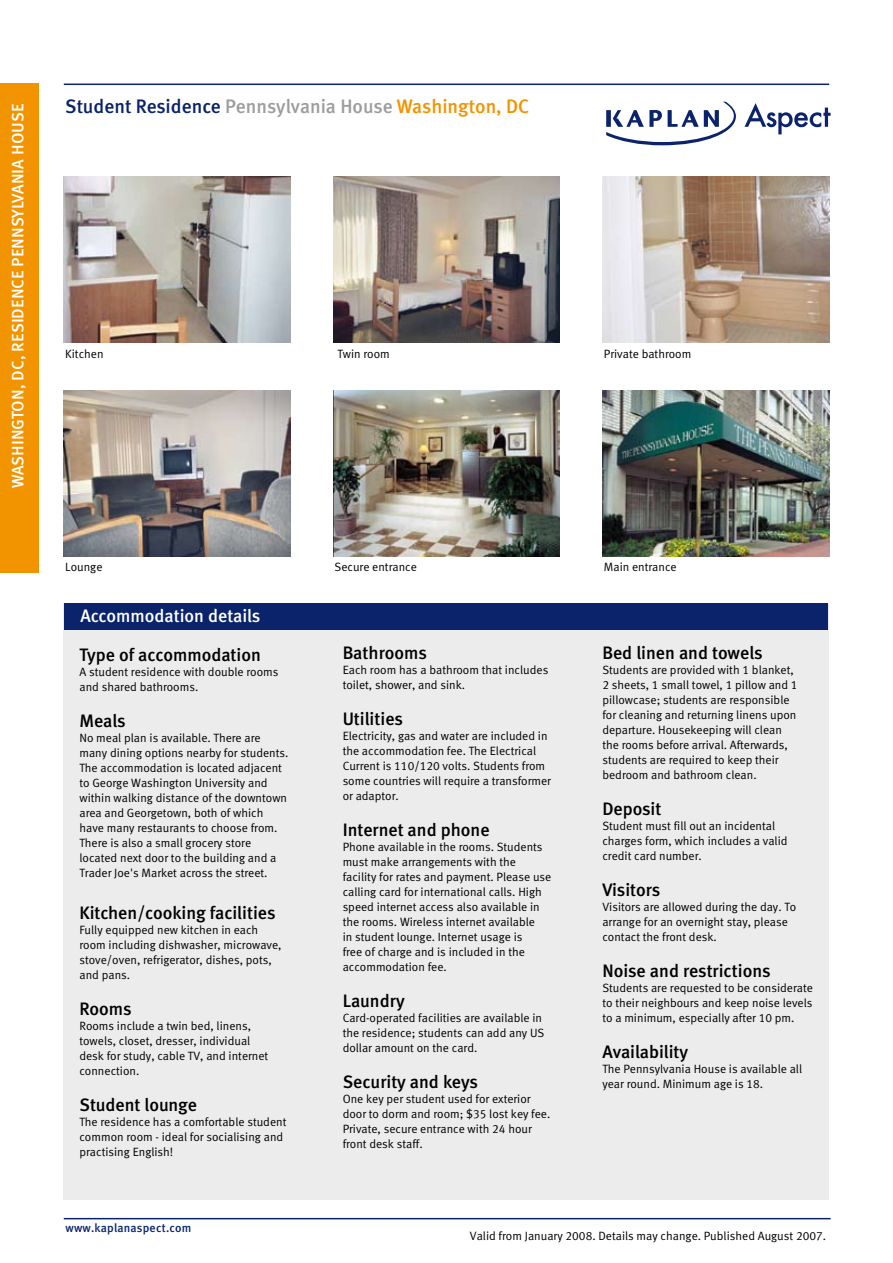
<style>
.page{position:relative;width:893px;height:1263px;background:#fff}
.page>*{position:absolute;margin:0;border:0;box-sizing:border-box;transform-origin:0 0}
.t1{font:19.5px "Meta Medium LF";color:#9c9d9f}
.t2{font:18px "Meta Medium LF";color:#000}
.t3{font:18px "Meta Medium LF";color:#fff}
.t4{font:16.5px "Meta Medium LF Caps";color:#fff}
.t5{font:12px/15px "Meta Normal LF";color:#000}
.t6{font:12px "Meta Medium LF";letter-spacing:.02em;color:#0a236b}
.s1{color:#0a236b}
.s2{color:#f29400}
</style>
<div class="page">
<div style="left:64px;top:603px;width:765px;height:596px;background:#ececed"></div>
<img style="left:602px;top:176px;width:227px;height:166px">
<img style="left:333px;top:176px;width:227px;height:166px">
<img style="left:64px;top:176px;width:227px;height:166px">
<hr style="left:64px;top:84px;width:765px;height:1px;background:#0a236b">
<div style="left:65px;top:603px;width:763px;height:27px;background:#0a236b"></div>
<img style="left:602px;top:390px;width:227px;height:166px">
<img style="left:333px;top:390px;width:227px;height:166px">
<img style="left:64px;top:390px;width:227px;height:166px">
<svg style="left:744px;top:103px;width:87px;height:31px"></svg>
<svg style="left:606px;top:102px;width:130px;height:43px"></svg>
<div style="left:0;top:83px;width:38px;height:490px;background:#f29400"></div>
<hr style="left:64px;top:1218px;width:767px;height:1px;background:#0a236b">
<h3 class="t4" style="left:8px;top:488px;width:386px;rotate:-90deg">Washington, DC, residence Pennsylvania house</h3>
<h1 class="t1" style="left:65px;top:95px;width:466px"><span class="s1">Student Residence</span> Pennsylvania House <span class="s2">Washington, DC</span></h1>
<p class="t5" style="left:65px;top:346px;width:40px">Kitchen</p>
<p class="t5" style="left:337px;top:346px;width:54px">Twin room</p>
<p class="t5" style="left:604px;top:346px;width:89px">Private bathroom</p>
<p class="t5" style="left:65px;top:559px;width:39px">Lounge</p>
<p class="t5" style="left:335px;top:559px;width:84px">Secure entrance</p>
<p class="t5" style="left:604px;top:559px;width:74px">Main entrance</p>
<h2 class="t3" style="left:80px;top:606px;width:182px">Accommodation details</h2>
<h2 class="t2" style="left:79px;top:644px;width:183px">Type of accommodation</h2>
<p class="t5" style="left:79px;top:664px;width:200px">A student residence with double rooms and shared bathrooms.</p>
<h2 class="t2" style="left:79px;top:710px;width:48px">Meals</h2>
<p class="t5" style="left:79px;top:730px;width:211px">No meal plan is available. There are many dining options nearby for students.<br>The accommodation is located adjacent to George Washington University and within walking distance of the downtown area and Georgetown, both of which have many restaurants to choose from.<br>There is also a small grocery store located next door to the building and a Trader Joe's Market across the street.</p>
<h2 class="t2" style="left:79px;top:902px;width:198px">Kitchen/cooking facilities</h2>
<p class="t5" style="left:79px;top:922px;width:204px">Fully equipped new kitchen in each room including dishwasher, microwave, stove/oven, refrigerator, dishes, pots, and pans.</p>
<h2 class="t2" style="left:79px;top:998px;width:54px">Rooms</h2>
<p class="t5" style="left:79px;top:1018px;width:190px">Rooms include a twin bed, linens, towels, closet, dresser, individual desk for study, cable TV, and internet connection.</p>
<h2 class="t2" style="left:79px;top:1094px;width:119px">Student lounge</h2>
<p class="t5" style="left:79px;top:1114px;width:208px">The residence has a comfortable student common room - ideal for socialising and practising English!</p>
<p class="t6" style="left:65px;top:1221px;width:127px">www.kaplanaspect.com</p>
<h2 class="t2" style="left:343px;top:643px;width:86px">Bathrooms</h2>
<p class="t5" style="left:343px;top:663px;width:207px">Each room has a bathroom that includes toilet, shower, and sink.</p>
<h2 class="t2" style="left:343px;top:709px;width:62px">Utilities</h2>
<p class="t5" style="left:343px;top:729px;width:210px">Electricity, gas and water are included in the accommodation fee. The Electrical Current is 110/120 volts. Students from some countries will require a transformer or adaptor.</p>
<h2 class="t2" style="left:343px;top:820px;width:148px">Internet and phone</h2>
<p class="t5" style="left:343px;top:840px;width:210px">Phone available in the rooms. Students must make arrangements with the facility for rates and payment. Please use calling card for international calls. High speed internet access also available in the rooms. Wireless internet available<br>in student lounge. Internet usage is<br>free of charge and is included in the accommodation fee.</p>
<h2 class="t2" style="left:343px;top:991px;width:64px">Laundry</h2>
<p class="t5" style="left:343px;top:1011px;width:203px">Card-operated facilities are available in the residence; students can add any US dollar amount on the card.</p>
<h2 class="t2" style="left:343px;top:1072px;width:137px">Security and keys</h2>
<p class="t5" style="left:343px;top:1092px;width:209px">One key per student used for exterior door to dorm and room; $35 lost key fee.<br>Private, secure entrance with 24 hour front desk staff.</p>
<h2 class="t2" style="left:602px;top:643px;width:162px">Bed linen and towels</h2>
<p class="t5" style="left:602px;top:663px;width:197px">Students are provided with 1 blanket, 2 sheets, 1 small towel, 1 pillow and 1 pillowcase; students are responsible for cleaning and returning linens upon departure. Housekeeping will clean the rooms before arrival. Afterwards, students are required to keep their bedroom and bathroom clean.</p>
<h2 class="t2" style="left:602px;top:799px;width:61px">Deposit</h2>
<p class="t5" style="left:602px;top:819px;width:187px">Student must fill out an incidental charges form, which includes a valid credit card number.</p>
<h2 class="t2" style="left:602px;top:880px;width:59px">Visitors</h2>
<p class="t5" style="left:602px;top:900px;width:195px">Visitors are allowed during the day. To arrange for an overnight stay, please contact the front desk.</p>
<h2 class="t2" style="left:602px;top:961px;width:170px">Noise and restrictions</h2>
<p class="t5" style="left:602px;top:981px;width:212px;text-align:justify">Students are requested to be considerate to their neighbours and keep noise levels to a minimum, especially after 10 pm.</p>
<h2 class="t2" style="left:602px;top:1042px;width:87px">Availability</h2>
<p class="t5" style="left:602px;top:1062px;width:201px">The Pennsylvania House is available all year round. Minimum age is 18.</p>
<p class="t5" style="left:470px;top:1228px;width:358px">Valid from January 2008. Details may change. Published August 2007.</p>
</div>
